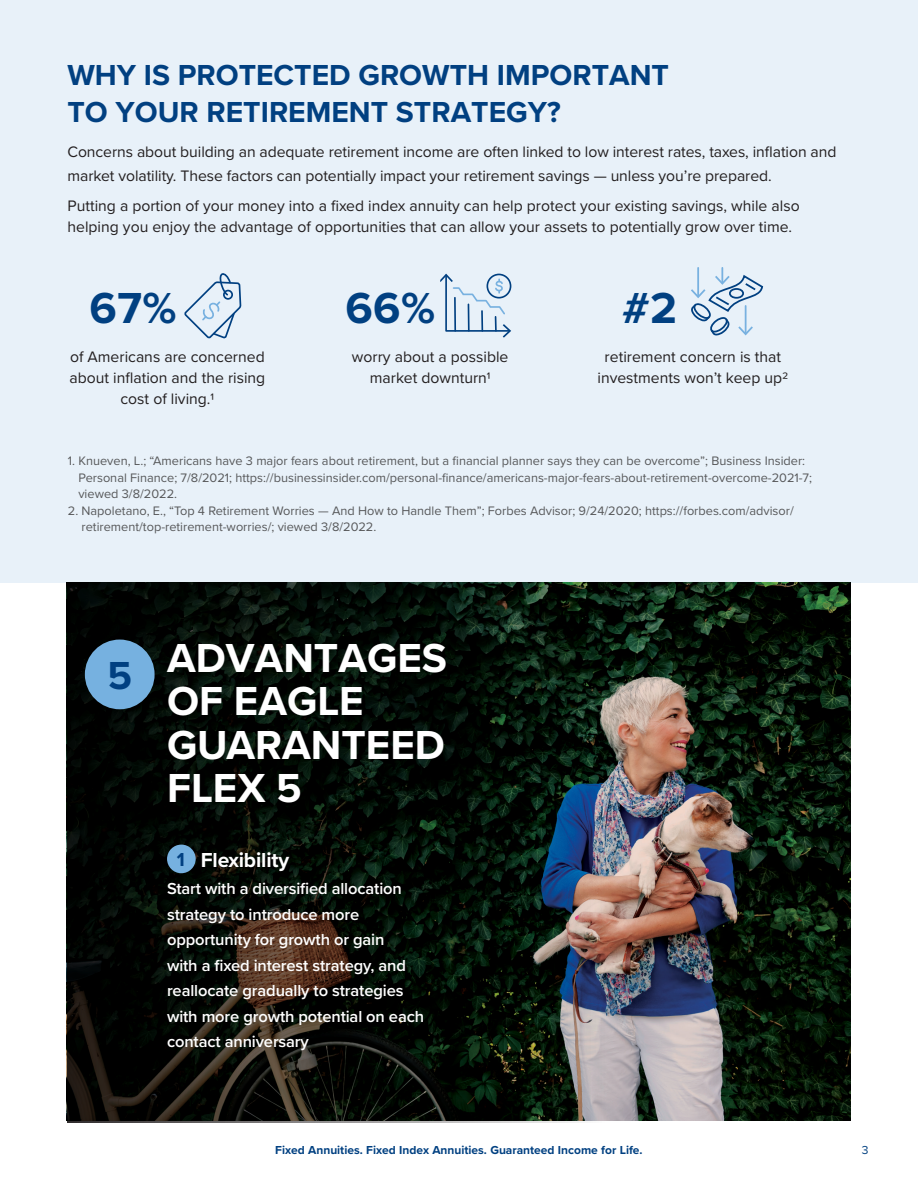
<style>
.page{position:relative;width:918px;height:1188px;background:#fff}
.page>*{position:absolute;margin:0;border:0;box-sizing:border-box;transform-origin:0 0}
.t1{font:700 45px "Proxima Nova";color:#014081}
.t2{font:700 42px/43.5px "Proxima Nova";color:#fff}
.t3{font:700 40.5px "Proxima Nova";color:#014081}
.t4{font:700 30px/37.5px "Proxima Nova";color:#014081}
.t5{font:700 21px "Proxima Nova";letter-spacing:-.01em;color:#fff}
.t6{font:700 19.5px "Proxima Nova";color:#014081}
.t7{font:600 16.5px/25.5px "Proxima Nova";letter-spacing:-.01em;color:#fff}
.t8{font:15.75px/21px "Proxima Nova";color:#231f20;text-align:center}
.t9{font:12.75px/16.5px "Proxima Nova";color:#57585a}
.t10{font:700 12px "Proxima Nova";color:#014081}
.t11{font:12px "Proxima Nova";color:#014081}
</style>
<div class="page">
<div style="left:0;top:0;width:918px;height:582px;background:#e8f1f9"></div>
<svg style="left:184px;top:273px;width:58px;height:66px"></svg>
<svg style="left:440px;top:274px;width:71px;height:64px"></svg>
<svg style="left:691px;top:268px;width:73px;height:68px"></svg>
<img style="left:631px;top:582px;width:219px;height:538px">
<svg style="left:67px;top:582px;width:564px;height:541px;fill:#000802"></svg>
<div style="left:167px;top:845px;width:29px;height:28px;background:#76b1e0;border-radius:50%"></div>
<div style="left:85px;top:640px;width:70px;height:69px;background:#76b1e0;border-radius:50%"></div>
<p class="t4" style="left:67px;top:55px;width:603px">WHY IS PROTECTED GROWTH IMPORTANT<br>TO YOUR RETIREMENT STRATEGY?</p>
<p class="t8" style="left:68px;top:139px;width:770px;line-height:24px;text-align:left">Concerns about building an adequate retirement income are often linked to low interest rates, taxes, inflation and market volatility. These factors can potentially impact your retirement savings — unless you’re prepared.</p>
<p class="t8" style="left:68px;top:194px;width:734px;text-align:left">Putting a portion of your money into a fixed index annuity can help protect your existing savings, while also helping you enjoy the advantage of opportunities that can allow your assets to potentially grow over time.</p>
<p class="t1" style="left:90px;top:274px;width:88px">67%</p>
<p class="t1" style="left:345px;top:274px;width:91px">66%</p>
<p class="t8" style="left:69px;top:346px;width:197px">of Americans are concerned about inflation and the rising cost of living.1</p>
<p class="t8" style="left:352px;top:346px;width:158px">worry about a possible market downturn1</p>
<p class="t1" style="left:622px;top:274px;width:57px">#2</p>
<p class="t8" style="left:597px;top:346px;width:192px">retirement concern is that investments won’t keep up2</p>
<p class="t9" style="left:78px;top:452px;width:735px;text-indent:-11px">1. Knueven, L.; “Americans have 3 major fears about retirement, but a financial planner says they can be overcome”; Business Insider:<br>Personal Finance; 7/8/2021; https://businessinsider.com/personal-finance/americans-major-fears-about-retirement-overcome-2021-7; viewed 3/8/2022.</p>
<p class="t9" style="left:82px;top:502px;width:714px;text-indent:-14px">2. Napoletano, E., “Top 4 Retirement Worries — And How to Handle Them”; Forbes Advisor; 9/24/2020; https://forbes.com/advisor/ retirement/top-retirement-worries/; viewed 3/8/2022.</p>
<p class="t3" style="left:107px;top:645px;width:26px">5</p>
<p class="t2" style="left:167px;top:635px;width:282px">ADVANTAGES<br>OF EAGLE<br>GUARANTEED<br>FLEX 5</p>
<p class="t6" style="left:177px;top:845px;width:10px">1</p>
<p class="t5" style="left:201px;top:845px;width:90px">Flexibility</p>
<p class="t7" style="left:167px;top:876px;width:259px">Start with a diversified allocation strategy to introduce more opportunity for growth or gain<br>with a fixed interest strategy, and reallocate gradually to strategies with more growth potential on each contact anniversary</p>
<p class="t10" style="left:275px;top:1141px;width:369px">Fixed Annuities. Fixed Index Annuities. Guaranteed Income for Life.</p>
<p class="t11" style="left:862px;top:1141px;width:8px">3</p>
</div>
